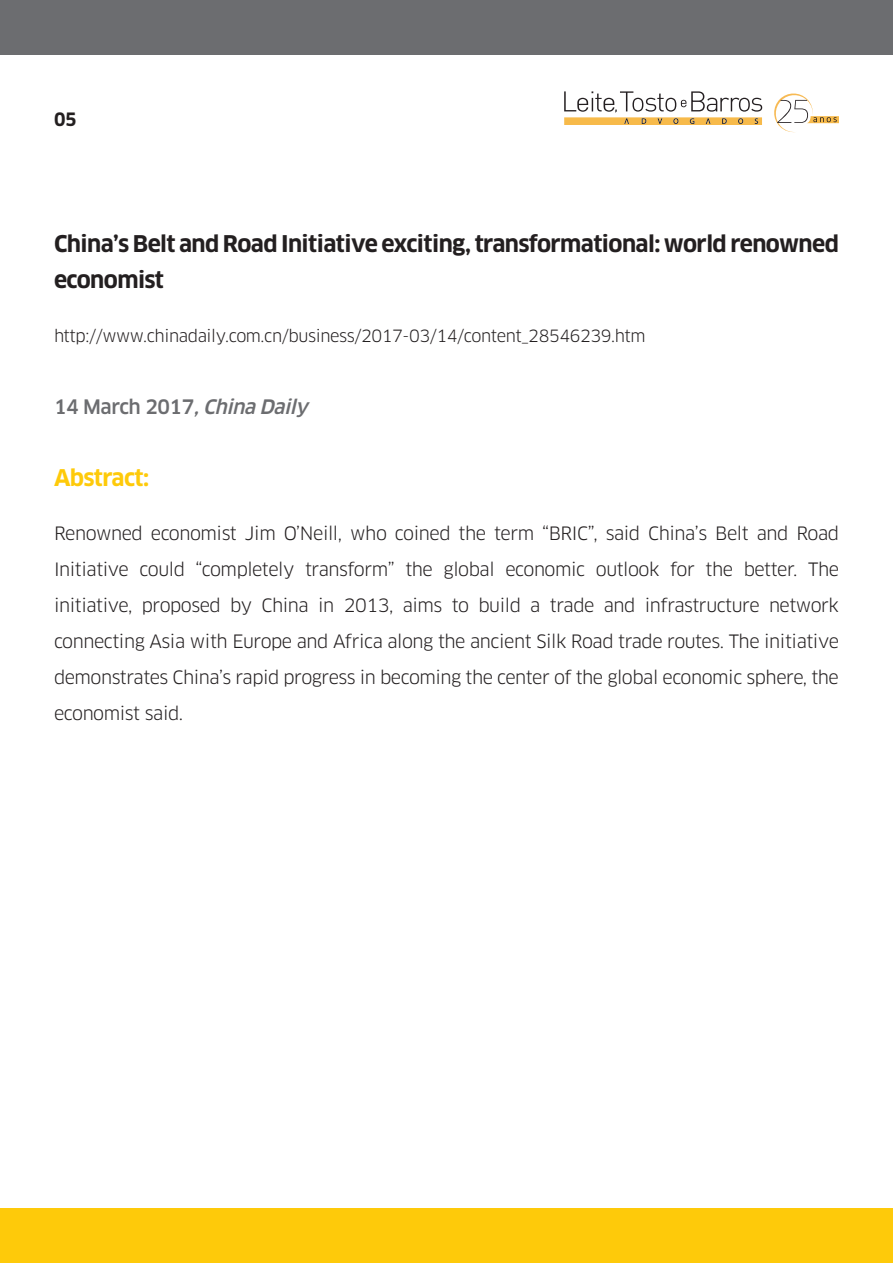
<style>
.page{position:relative;width:893px;height:1263px;background:#fff}
.page>*{position:absolute;margin:0;border:0;box-sizing:border-box;transform-origin:0 0}
.t1{font:700 22.5px/36px "Clan OT";letter-spacing:-.025em;color:#231f20}
.t2{font:700 22.5px "Clan OT";letter-spacing:-.025em;color:#feca0a}
.t3{font:500 19.5px "Clan OT";letter-spacing:-.025em;color:#6c6d70}
.t4{font:18px/36px "Clan OT";letter-spacing:-.025em;color:#231f20;text-align:justify}
.t5{font:700 18px "Clan OT";color:#231f20}
.t6{font:16.5px "Clan OT";letter-spacing:-.025em;color:#231f20}
.s1{font-style:italic}
</style>
<div class="page">
<div style="left:0;top:1209px;width:893px;height:54px;background:#feca0a"></div>
<svg style="left:774px;top:93px;width:65px;height:40px"></svg>
<svg style="left:564px;top:91px;width:198px;height:34px"></svg>
<div style="left:0;top:0;width:893px;height:54px;background:#6c6d70"></div>
<p class="t5" style="left:54px;top:109px;width:24px">05</p>
<p class="t1" style="left:54px;top:226px;width:786px">China’s Belt and Road Initiative exciting, transformational: world renowned economist</p>
<p class="t6" style="left:54px;top:326px;width:593px">http://www.chinadaily.com.cn/business/2017-03/14/content_28546239.htm</p>
<p class="t3" style="left:54px;top:395px;width:261px">14 March 2017<span class="s1">,ChinaDaily</span></p>
<p class="t2" style="left:54px;top:465px;width:97px">Abstract:</p>
<p class="t4" style="left:54px;top:515px;width:786px">Renowned economist Jim O’Neill, who coined the term “BRIC”, said China’s Belt and Road Initiative could “completely transform” the global economic outlook for the better. The initiative, proposed by China in 2013, aims to build a trade and infrastructure network connecting Asia with Europe and Africa along the ancient Silk Road trade routes. The initiative demonstrates China’s rapid progress in becoming the center of the global economic sphere, the economist said.</p>
</div>
